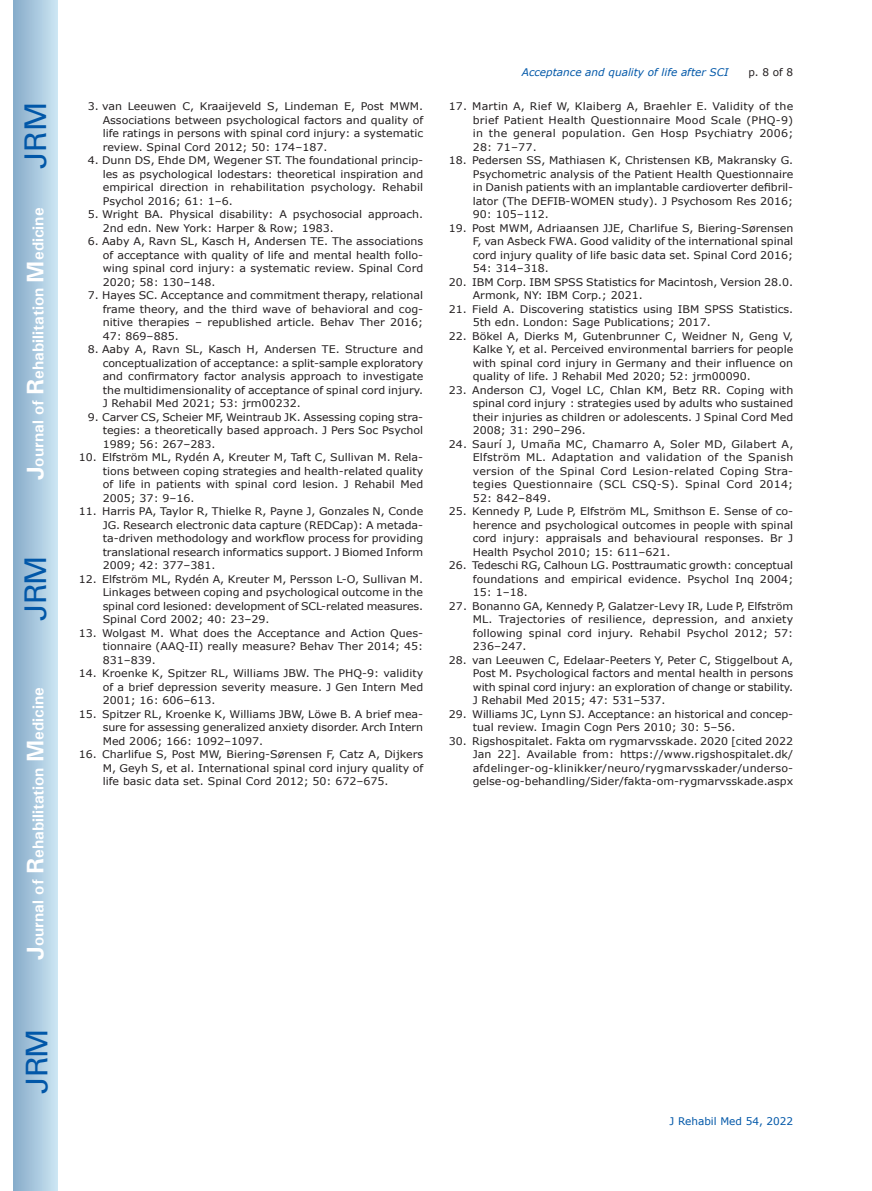
<style>
.page{position:relative;width:872px;height:1191px;background:#fff}
.page>*{position:absolute;margin:0;border:0;box-sizing:border-box;transform-origin:0 0}
.t1{font:30px "Univers";letter-spacing:-.03em;color:#0157a8}
.t2{font:700 15.75px "Univers";color:#fff}
.t3{font:10.5px/13.5px "Verdana";color:#231f20;text-align:justify;scale:1.05 1}
.t4{font:italic 10.5px "Verdana";color:#0157a8}
.t5{font:10.5px "Verdana";color:#0157a8}
.t6{font:10.5px "Verdana";color:#231f20}
.s1{font-size:24px}
</style>
<div class="page">
<div style="left:14px;top:0;width:43px;height:1191px;background:linear-gradient(to right,#88acca,#cbe5f2)"></div>
<h1 class="t1" style="left:18px;top:169px;width:68px;rotate:-90deg">JRM</h1>
<h2 class="t2" style="left:28px;top:480px;width:274px;rotate:-90deg"><span class="s1">J</span>ournal of <span class="s1">R</span>ehabilitation <span class="s1">M</span>edicine</h2>
<h1 class="t1" style="left:18px;top:620px;width:67px;rotate:-90deg">JRM</h1>
<h2 class="t2" style="left:28px;top:959px;width:274px;rotate:-90deg"><span class="s1">J</span>ournal of <span class="s1">R</span>ehabilitation <span class="s1">M</span>edicine</h2>
<h1 class="t1" style="left:19px;top:1093px;width:67px;rotate:-90deg">JRM</h1>
<p class="t3" style="left:103px;top:100px;width:307px;text-indent:-15px">3. van Leeuwen C, Kraaijeveld S, Lindeman E, Post MWM.<br>Associations between psychological factors and quality of life ratings in persons with spinal cord injury: a systematic review. Spinal Cord 2012; 50: 174–187.</p>
<p class="t3" style="left:103px;top:154px;width:307px;text-indent:-15px">4. Dunn DS, Ehde DM, Wegener ST. The foundational princip&shy;les as psychological lodestars: theoretical inspiration and empirical direction in rehabilitation psychology. Rehabil Psychol 2016; 61: 1–6.</p>
<p class="t3" style="left:103px;top:208px;width:307px;text-indent:-15px">5. Wright BA. Physical disability: A psychosocial approach.<br>2nd edn. New York: Harper &amp; Row; 1983.</p>
<p class="t3" style="left:103px;top:235px;width:307px;text-indent:-15px">6. Aaby A, Ravn SL, Kasch H, Andersen TE. The associations of acceptance with quality of life and mental health follo&shy;wing spinal cord injury: a systematic review. Spinal Cord 2020; 58: 130–148.</p>
<p class="t3" style="left:103px;top:289px;width:307px;text-indent:-15px">7. Hayes SC. Acceptance and commitment therapy, relational frame theory, and the third wave of behavioral and cog&shy;nitive therapies – republished article. Behav Ther 2016; 47: 869–885.</p>
<p class="t3" style="left:103px;top:343px;width:307px;text-indent:-15px">8. Aaby A, Ravn SL, Kasch H, Andersen TE. Structure and conceptualization of acceptance: a split-sample exploratory and confirmatory factor analysis approach to investigate the multidimensionality of acceptance of spinal cord injury.<br>J Rehabil Med 2021; 53: jrm00232.</p>
<p class="t3" style="left:103px;top:410px;width:307px;text-indent:-15px">9. Carver CS, Scheier MF, Weintraub JK. Assessing coping stra&shy;tegies: a theoretically based approach. J Pers Soc Psychol 1989; 56: 267–283.</p>
<p class="t3" style="left:103px;top:451px;width:307px;text-indent:-24px">10. Elfström ML, Rydén A, Kreuter M, Taft C, Sullivan M. Rela&shy;tions between coping strategies and health-related quality of life in patients with spinal cord lesion. J Rehabil Med 2005; 37: 9–16.</p>
<p class="t3" style="left:103px;top:505px;width:307px;text-indent:-24px">11. Harris PA, Taylor R, Thielke R, Payne J, Gonzales N, Conde JG. Research electronic data capture (REDCap): A metada&shy;ta-driven methodology and workflow process for providing translational research informatics support. J Biomed Inform 2009; 42: 377–381.</p>
<p class="t3" style="left:103px;top:572px;width:307px;text-indent:-24px">12. Elfström ML, Rydén A, Kreuter M, Persson L-O, Sullivan M.<br>Linkages between coping and psychological outcome in the spinal cord lesioned: development of SCL-related measures.<br>Spinal Cord 2002; 40: 23–29.</p>
<p class="t3" style="left:103px;top:626px;width:307px;text-indent:-24px">13. Wolgast M. What does the Acceptance and Action Ques&shy;tionnaire (AAQ-II) really measure? Behav Ther 2014; 45:<br>831–839.</p>
<p class="t3" style="left:103px;top:667px;width:307px;text-indent:-24px">14. Kroenke K, Spitzer RL, Williams JBW. The PHQ-9: validity of a brief depression severity measure. J Gen Intern Med 2001; 16: 606–613.</p>
<p class="t3" style="left:103px;top:707px;width:307px;text-indent:-24px">15. Spitzer RL, Kroenke K, Williams JBW, Löwe B. A brief mea&shy;sure for assessing generalized anxiety disorder. Arch Intern Med 2006; 166: 1092–1097.</p>
<p class="t3" style="left:103px;top:748px;width:307px;text-indent:-24px">16. Charlifue S, Post MW, Biering-Sørensen F, Catz A, Dijkers M, Geyh S, et al. International spinal cord injury quality of life basic data set. Spinal Cord 2012; 50: 672–675.</p>
<p class="t4" style="left:522px;top:65px;width:208px">Acceptance and quality of life after SCI</p>
<p class="t6" style="left:748px;top:65px;width:46px">p. 8 of 8</p>
<p class="t3" style="left:473px;top:100px;width:307px;text-indent:-24px">17. Martin A, Rief W, Klaiberg A, Braehler E. Validity of the brief Patient Health Questionnaire Mood Scale (PHQ-9) in the general population. Gen Hosp Psychiatry 2006; 28: 71–77.</p>
<p class="t3" style="left:473px;top:154px;width:307px;text-indent:-24px">18. Pedersen SS, Mathiasen K, Christensen KB, Makransky G.<br>Psychometric analysis of the Patient Health Questionnaire in Danish patients with an implantable cardioverter defibril&shy;lator (The DEFIB-WOMEN study). J Psychosom Res 2016; 90: 105–112.</p>
<p class="t3" style="left:473px;top:221px;width:307px;text-indent:-24px">19. Post MWM, Adriaansen JJE, Charlifue S, Biering-Sørensen F, van Asbeck FWA. Good validity of the international spinal cord injury quality of life basic data set. Spinal Cord 2016; 54: 314–318.</p>
<p class="t3" style="left:473px;top:275px;width:307px;text-indent:-24px">20. IBM Corp. IBM SPSS Statistics for Macintosh, Version 28.0.<br>Armonk, NY: IBM Corp.; 2021.</p>
<p class="t3" style="left:473px;top:302px;width:307px;text-indent:-24px">21. Field A. Discovering statistics using IBM SPSS Statistics.<br>5th edn. London: Sage Publications; 2017.</p>
<p class="t3" style="left:473px;top:329px;width:307px;text-indent:-24px">22. Bökel A, Dierks M, Gutenbrunner C, Weidner N, Geng V, Kalke Y, et al. Perceived environmental barriers for people with spinal cord injury in Germany and their influence on quality of life. J Rehabil Med 2020; 52: jrm00090.</p>
<p class="t3" style="left:473px;top:383px;width:307px;text-indent:-24px">23. Anderson CJ, Vogel LC, Chlan KM, Betz RR. Coping with spinal cord injury : strategies used by adults who sustained their injuries as children or adolescents. J Spinal Cord Med 2008; 31: 290–296.</p>
<p class="t3" style="left:473px;top:437px;width:307px;text-indent:-24px">24. Saurí J, Umaña MC, Chamarro A, Soler MD, Gilabert A, Elfström ML. Adaptation and validation of the Spanish version of the Spinal Cord Lesion-related Coping Stra&shy;tegies Questionnaire (SCL CSQ-S). Spinal Cord 2014; 52: 842–849.</p>
<p class="t3" style="left:473px;top:505px;width:307px;text-indent:-24px">25. Kennedy P, Lude P, Elfström ML, Smithson E. Sense of co&shy;herence and psychological outcomes in people with spinal cord injury: appraisals and behavioural responses. Br J Health Psychol 2010; 15: 611–621.</p>
<p class="t3" style="left:473px;top:559px;width:307px;text-indent:-24px">26. Tedeschi RG, Calhoun LG. Posttraumatic growth: conceptual foundations and empirical evidence. Psychol Inq 2004; 15: 1–18.</p>
<p class="t3" style="left:473px;top:599px;width:307px;text-indent:-24px">27. Bonanno GA, Kennedy P, Galatzer-Levy IR, Lude P, Elfström ML. Trajectories of resilience, depression, and anxiety following spinal cord injury. Rehabil Psychol 2012; 57:<br>236–247.</p>
<p class="t3" style="left:473px;top:653px;width:307px;text-indent:-24px">28. van Leeuwen C, Edelaar-Peeters Y, Peter C, Stiggelbout A, Post M. Psychological factors and mental health in persons with spinal cord injury: an exploration of change or stability.<br>J Rehabil Med 2015; 47: 531–537.</p>
<p class="t3" style="left:473px;top:707px;width:307px;text-indent:-24px">29. Williams JC, Lynn SJ. Acceptance: an historical and concep&shy;tual review. Imagin Cogn Pers 2010; 30: 5–56.</p>
<p class="t3" style="left:473px;top:734px;width:307px;text-indent:-24px">30. Rigshospitalet. Fakta om rygmarvsskade. 2020 [cited 2022<br>Jan 22]. Available from: https://www.rigshospitalet.dk/ afdelinger-og-klinikker/neuro/rygmarvsskader/underso&shy;gelse-og-behandling/Sider/fakta-om-rygmarvsskade.aspx</p>
<p class="t5" style="left:669px;top:1114px;width:125px">J Rehabil Med 54, 2022</p>
</div>
